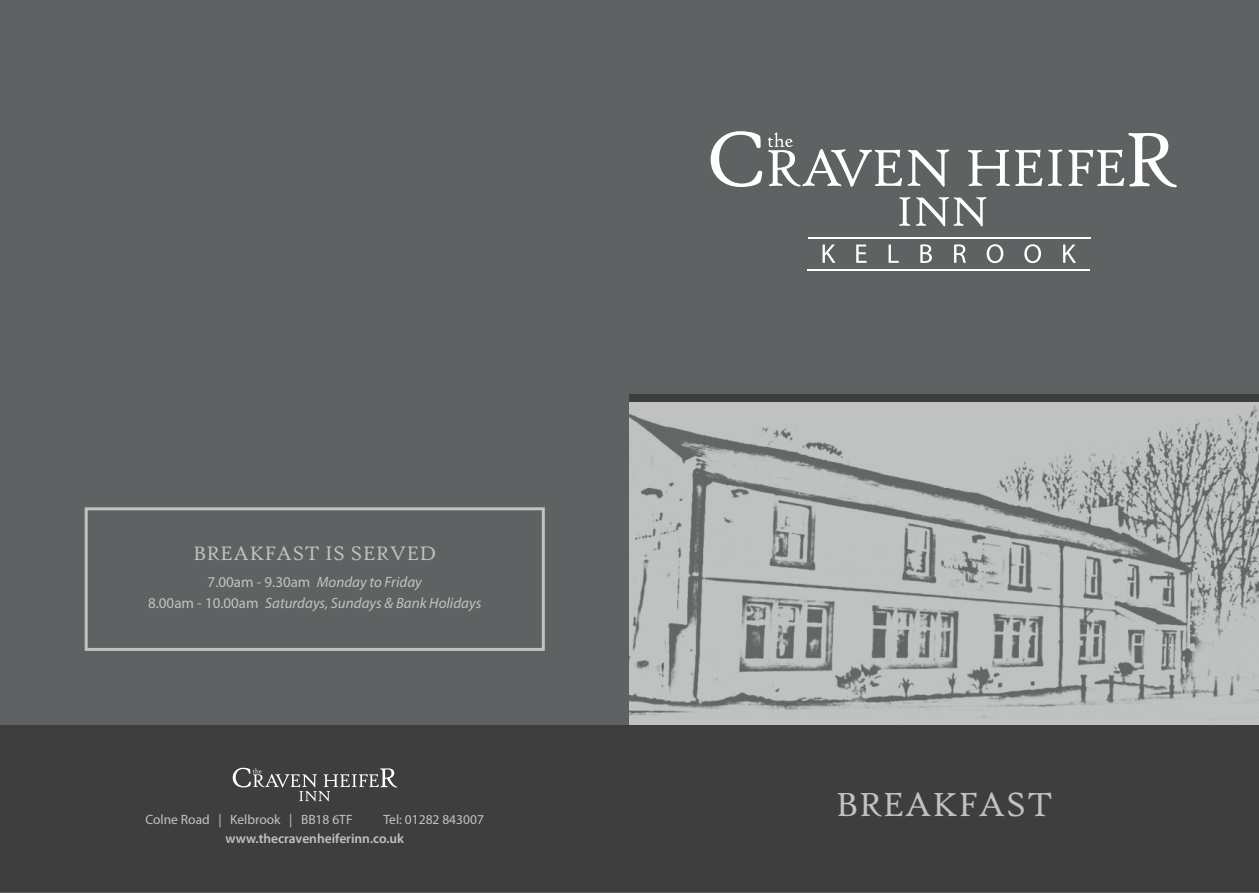
<style>
.page{position:relative;width:1259px;height:893px;background:#fff}
.page>*{position:absolute;margin:0;border:0;box-sizing:border-box;transform-origin:0 0}
.t1{font:36px "High Tower Text";color:#c1c3c2}
.t2{font:21px "High Tower Text";color:#c1c3c2}
.t3{font:italic 15px/21px "Myriad Pro";color:#c1c3c2;text-align:center}
.t4{font:13.5px "Myriad Pro";color:#c1c3c2}
.t5{font:600 13.5px "Myriad Pro";color:#c1c3c2}
.s1{font-style:normal}
</style>
<div class="page">
<div style="left:0;top:0;width:629px;height:893px;background:#5e6262"></div>
<div style="left:629px;top:0;width:630px;height:893px;background:#5e6262"></div>
<svg style="left:968px;top:150px;width:74px;height:36px"></svg>
<svg style="left:1048px;top:149px;width:14px;height:37px"></svg>
<svg style="left:899px;top:197px;width:11px;height:29px"></svg>
<svg style="left:916px;top:197px;width:70px;height:30px"></svg>
<svg style="left:768px;top:132px;width:181px;height:55px"></svg>
<svg style="left:710px;top:131px;width:52px;height:56px"></svg>
<svg style="left:1068px;top:133px;width:108px;height:54px"></svg>
<svg style="left:822px;top:245px;width:13px;height:18px"></svg>
<svg style="left:856px;top:245px;width:10px;height:18px"></svg>
<svg style="left:888px;top:245px;width:10px;height:18px"></svg>
<svg style="left:920px;top:244px;width:12px;height:19px"></svg>
<svg style="left:954px;top:244px;width:12px;height:19px"></svg>
<svg style="left:986px;top:244px;width:17px;height:19px"></svg>
<svg style="left:1024px;top:244px;width:17px;height:19px"></svg>
<svg style="left:1063px;top:245px;width:13px;height:18px"></svg>
<hr style="left:809px;top:237px;width:282px;height:1px;background:#fff">
<hr style="left:808px;top:270px;width:282px;height:1px;background:#fff">
<img style="left:629px;top:402px;width:630px;height:323px">
<div style="left:629px;top:394px;width:630px;height:8px;background:#3e3e3f"></div>
<div style="left:0;top:725px;width:1259px;height:166px;background:#3e3e3f"></div>
<svg style="left:233px;top:768px;width:164px;height:33px"></svg>
<div style="left:85px;top:507px;width:460px;height:144px;border:3px solid #c1c3c2"></div>
<h2 class="t2" style="left:193px;top:541px;width:245px">BREAKFAST IS SERVED</h2>
<p class="t3" style="left:148px;top:573px;width:335px"><span class="s1">7.00am - 9.30am</span> Monday to Friday<br><span class="s1">8.00am - 10.00am</span> Saturdays, Sundays &amp; Bank Holidays</p>
<p class="t4" style="left:145px;top:815px;width:208px">Colne Road | Kelbrook | BB18 6TF</p>
<p class="t4" style="left:383px;top:815px;width:102px">Tel: 01282 843007</p>
<p class="t5" style="left:225px;top:833px;width:180px">www.thecravenheiferinn.co.uk</p>
<h1 class="t1" style="left:835px;top:782px;width:219px">BREAKFAST</h1>
</div>
